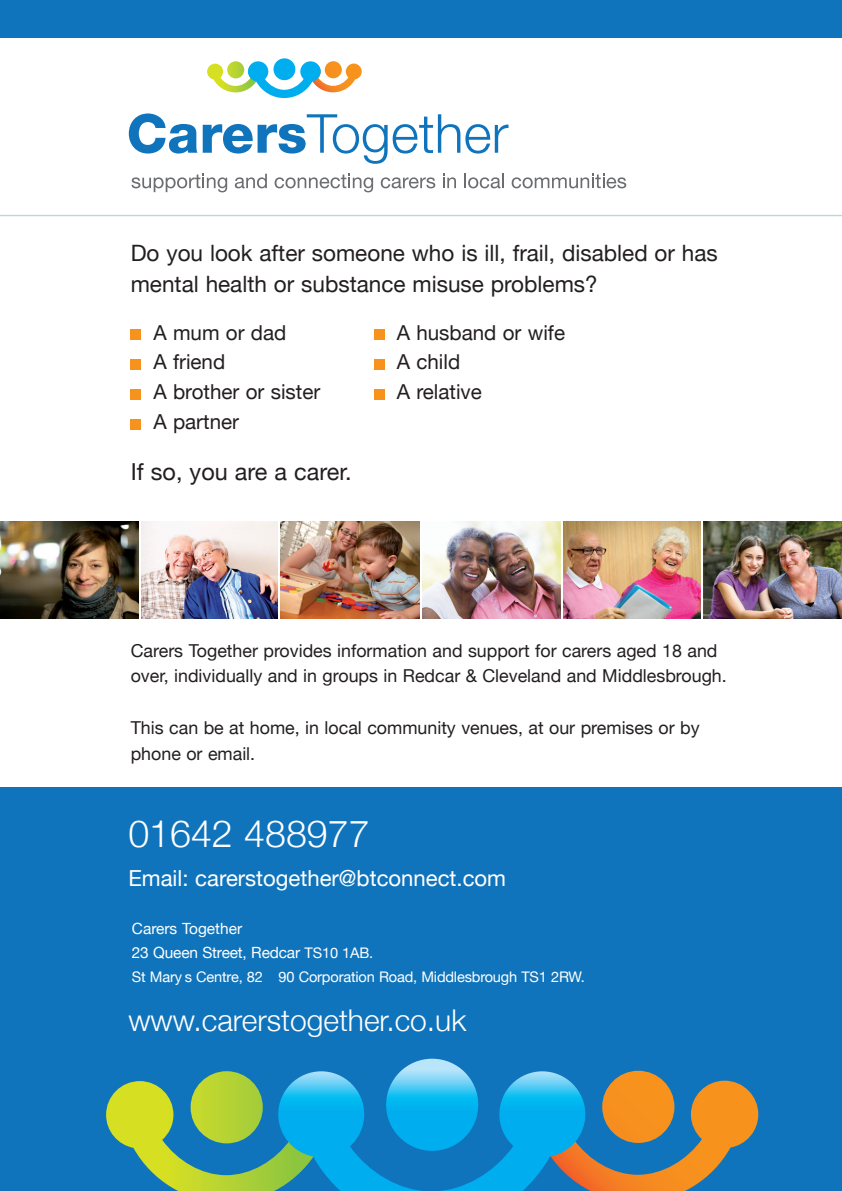
<style>
.page{position:relative;width:842px;height:1191px;background:#fff}
.page>*{position:absolute;margin:0;border:0;box-sizing:border-box;transform-origin:0 0}
.t1{font:300 37.6px "Helvetica Neue";color:#fff}
.t2{font:300 30px "Helvetica Neue";color:#fff}
.t3{font:23.4px "Helvetica Neue";color:#231f20}
.t4{font:22.6px/31.2px "Helvetica Neue";color:#231f20}
.t5{font:22px "Helvetica Neue";color:#fff}
.t6{font:20.6px "Helvetica Neue";color:#231f20}
.t7{font:17.8px/25.8px "Helvetica Neue";color:#231f20}
.t8{font:15.4px/24px "Helvetica Neue";letter-spacing:-.01em;color:#fff}
.t9{font:14.6px "Helvetica Neue";letter-spacing:-.01em;color:#fff}
.s1{font-size:14.6px}
</style>
<div class="page">
<div style="left:0;top:787px;width:842px;height:404px;background:#1074bc"></div>
<div style="left:131px;top:419px;width:10px;height:10px;background:#f7931d"></div>
<div style="left:374px;top:389px;width:10px;height:10px;background:#f7931d"></div>
<div style="left:374px;top:359px;width:10px;height:10px;background:#f7931d"></div>
<div style="left:374px;top:329px;width:10px;height:11px;background:#f7931d"></div>
<div style="left:131px;top:389px;width:10px;height:10px;background:#f7931d"></div>
<div style="left:131px;top:359px;width:10px;height:10px;background:#f7931d"></div>
<div style="left:131px;top:329px;width:10px;height:11px;background:#f7931d"></div>
<div style="left:0;top:0;width:842px;height:37px;background:#1074bc"></div>
<hr style="left:0;top:215px;width:842px;height:1px;background:#bcd6db">
<svg style="left:207px;top:58px;width:155px;height:40px"></svg>
<svg style="left:129px;top:113px;width:68px;height:40px"></svg>
<svg style="left:203px;top:114px;width:305px;height:50px"></svg>
<svg style="left:132px;top:174px;width:95px;height:18px"></svg>
<svg style="left:235px;top:174px;width:32px;height:14px"></svg>
<svg style="left:275px;top:174px;width:98px;height:18px"></svg>
<svg style="left:381px;top:177px;width:54px;height:11px"></svg>
<svg style="left:443px;top:174px;width:13px;height:14px"></svg>
<svg style="left:464px;top:174px;width:40px;height:14px"></svg>
<svg style="left:512px;top:174px;width:114px;height:14px"></svg>
<img style="left:422px;top:522px;width:138px;height:96px">
<img style="left:564px;top:522px;width:136px;height:96px">
<img style="left:703px;top:522px;width:139px;height:96px">
<img style="left:0;top:522px;width:138px;height:96px">
<img style="left:141px;top:522px;width:137px;height:96px">
<img style="left:281px;top:522px;width:138px;height:96px">
<svg style="left:585px;top:1070px;width:173px;height:121px"></svg>
<svg style="left:106px;top:1071px;width:172px;height:120px"></svg>
<svg style="left:278px;top:1058px;width:307px;height:133px"></svg>
<h4 class="t4" style="left:131px;top:237px;width:589px">Do you look after someone who is ill, frail, disabled or has mental health or substance misuse problems?</h4>
<p class="t6" style="left:153px;top:320px;width:134px">A mum or dad</p>
<p class="t6" style="left:397px;top:320px;width:170px">A husband or wife</p>
<p class="t6" style="left:153px;top:350px;width:73px">A friend</p>
<p class="t6" style="left:397px;top:350px;width:65px">A child</p>
<p class="t6" style="left:153px;top:380px;width:168px">A brother or sister</p>
<p class="t6" style="left:397px;top:380px;width:87px">A relative</p>
<p class="t6" style="left:153px;top:409px;width:87px">A partner</p>
<p class="t3" style="left:131px;top:458px;width:222px">If so, you are a carer.</p>
<p class="t7" style="left:131px;top:637px;width:597px">Carers Together provides information and support for carers aged 18 and over, individually and in groups in Redcar &amp; Cleveland and Middlesbrough.</p>
<p class="t7" style="left:131px;top:714px;width:570px">This can be at home, in local community venues, at our premises or by phone or email.</p>
<p class="t1" style="left:128px;top:810px;width:243px">01642 488977</p>
<h4 class="t5" style="left:128px;top:865px;width:379px">Email: carerstogether@btconnect.com</h4>
<p class="t8" style="left:132px;top:916px;width:243px">Carers Together<br>23 Queen Street, Redcar <span class="s1">TS10 1AB.</span></p>
<p class="t9" style="left:132px;top:968px;width:454px">St Mary s Centre, 82 90 Corporation Road, Middlesbrough TS1 2RW.</p>
<p class="t2" style="left:128px;top:1001px;width:339px">www.carerstogether.co.uk</p>
</div>
